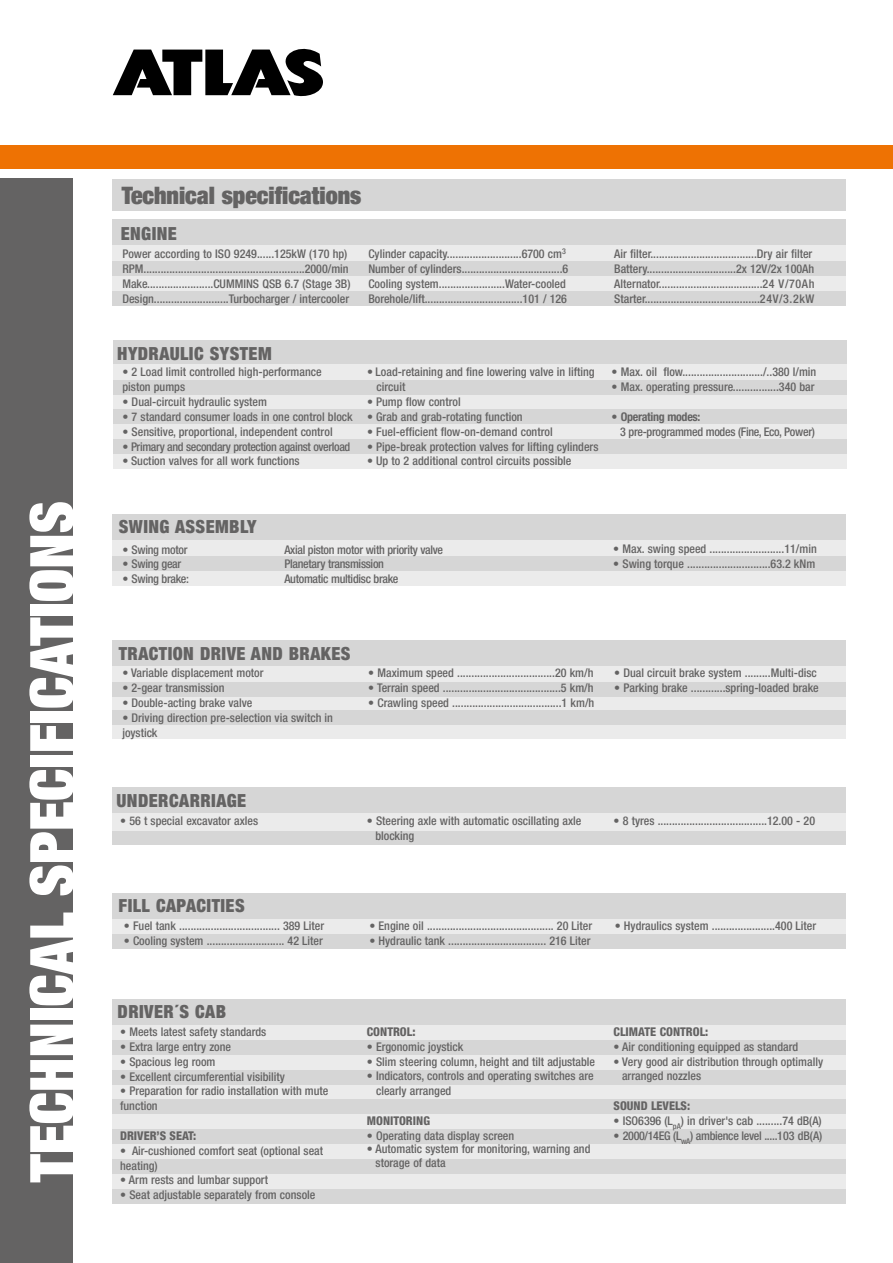
<style>
.page{position:relative;width:893px;height:1263px;background:#fff}
.page>*{position:absolute;margin:0;border:0;box-sizing:border-box;transform-origin:0 0}
.t1{font:900 condensed 60px "Helvetica Neue LT Com";color:#fff}
.t2{font:900 condensed 24px "Helvetica Neue LT Com";color:#646363}
.t3{font:900 condensed 18px "Helvetica 97";letter-spacing:.025em;color:#646363}
.t4{font:500 condensed 12px/14.9px "Helvetica Neue LT Com";color:#646363}
.t5{font:500 condensed 12px "Helvetica Neue LT Com";letter-spacing:-.025em;color:#646363}
.t6{font:800 condensed 12px "Helvetica 87";color:#646363}
.t7{font:500 condensed 12px "Helvetica Neue LT Com";letter-spacing:-.03em;color:#646363}
.t8{font:700 condensed 12px "Helvetica Neue";letter-spacing:-.025em;color:#646363}
.s1{font-family:"Helvetica Neue LT Com";font-weight:500}
</style>
<div class="page">
<svg style="left:113px;top:48px;width:210px;height:49px"></svg>
<div style="left:0;top:179px;width:72px;height:1084px;background:#646363"></div>
<div style="left:0;top:145px;width:893px;height:24px;background:#ee7203"></div>
<div style="left:113px;top:179px;width:733px;height:32px;background:#d6d6d6"></div>
<div style="left:113px;top:1024px;width:733px;height:178px;background:#ebebeb"></div>
<div style="left:113px;top:1040px;width:733px;height:15px;background:#d6d6d6"></div>
<div style="left:113px;top:1069px;width:733px;height:15px;background:#d6d6d6"></div>
<div style="left:113px;top:1099px;width:733px;height:15px;background:#d6d6d6"></div>
<div style="left:113px;top:1129px;width:733px;height:15px;background:#d6d6d6"></div>
<div style="left:113px;top:1159px;width:733px;height:15px;background:#d6d6d6"></div>
<div style="left:113px;top:1188px;width:733px;height:15px;background:#d6d6d6"></div>
<div style="left:113px;top:999px;width:733px;height:25px;background:#d6d6d6"></div>
<div style="left:113px;top:539px;width:733px;height:47px;background:#ebebeb"></div>
<div style="left:113px;top:556px;width:733px;height:15px;background:#d6d6d6"></div>
<div style="left:113px;top:514px;width:733px;height:26px;background:#d6d6d6"></div>
<div style="left:113px;top:665px;width:733px;height:74px;background:#ebebeb"></div>
<div style="left:113px;top:682px;width:733px;height:15px;background:#d6d6d6"></div>
<div style="left:113px;top:710px;width:733px;height:15px;background:#d6d6d6"></div>
<div style="left:113px;top:640px;width:733px;height:25px;background:#d6d6d6"></div>
<div style="left:113px;top:919px;width:733px;height:30px;background:#ebebeb"></div>
<div style="left:113px;top:934px;width:733px;height:15px;background:#d6d6d6"></div>
<div style="left:113px;top:893px;width:733px;height:25px;background:#d6d6d6"></div>
<div style="left:113px;top:341px;width:733px;height:25px;background:#d6d6d6"></div>
<div style="left:113px;top:365px;width:733px;height:104px;background:#ebebeb"></div>
<div style="left:113px;top:380px;width:733px;height:15px;background:#d6d6d6"></div>
<div style="left:113px;top:409px;width:733px;height:15px;background:#d6d6d6"></div>
<div style="left:113px;top:439px;width:733px;height:15px;background:#d6d6d6"></div>
<div style="left:113px;top:244px;width:733px;height:62px;background:#ebebeb"></div>
<div style="left:113px;top:219px;width:733px;height:25px;background:#d6d6d6"></div>
<div style="left:113px;top:261px;width:733px;height:15px;background:#d6d6d6"></div>
<div style="left:113px;top:291px;width:733px;height:15px;background:#d6d6d6"></div>
<div style="left:113px;top:787px;width:733px;height:58px;background:#d6d6d6"></div>
<div style="left:113px;top:813px;width:733px;height:17px;background:#ebebeb"></div>
<h1 class="t1" style="left:14px;top:1182px;width:683px;rotate:-90deg">TECHNICAL SPECIFICATIONS</h1>
<h2 class="t2" style="left:122px;top:180px;width:241px">Technical specifications</h2>
<h3 class="t3" style="left:121px;top:223px;width:58px">ENGINE</h3>
<p class="t4" style="left:122px;top:246px;width:230px">Power according to ISO 9249......125kW (170 hp)<br>RPM........................................................2000/min Make.......................CUMMINS QSB 6.7 (Stage 3B)<br>Design..........................Turbocharger / intercooler</p>
<p class="t4" style="left:368px;top:246px;width:201px">Cylinder capacity..........................6700 cm<sup>3<br></sup>Number of cylinders...................................6<br>Cooling system.......................Water-cooled Borehole/lift..................................101 / 126</p>
<p class="t4" style="left:614px;top:246px;width:202px">Air filter.....................................Dry air filter Battery...............................2x 12V/2x 100Ah Alternator....................................24 V/70Ah Starter........................................24V/3.2kW</p>
<h3 class="t3" style="left:117px;top:342px;width:156px">HYDRAULIC SYSTEM</h3>
<p class="t4" style="left:122px;top:364px;width:201px">• 2 Load limit controlled high-performance piston pumps</p>
<p class="t4" style="left:122px;top:394px;width:146px">• Dual-circuit hydraulic system</p>
<p class="t4" style="left:122px;top:409px;width:232px">• 7 standard consumer loads in one control block</p>
<p class="t4" style="left:122px;top:424px;width:212px">• Sensitive, proportional, independent control</p>
<p class="t7" style="left:122px;top:439px;width:229px">• Primary and secondary protection against overload</p>
<p class="t4" style="left:122px;top:454px;width:179px">• Suction valves for all work functions</p>
<p class="t4" style="left:377px;top:364px;width:220px;text-indent:-10px">• Load-retaining and fine lowering valve in lifting circuit</p>
<p class="t4" style="left:367px;top:394px;width:95px">• Pump flow control</p>
<p class="t4" style="left:367px;top:409px;width:157px">• Grab and grab-rotating function</p>
<p class="t4" style="left:367px;top:424px;width:187px">• Fuel-efficient flow-on-demand control</p>
<p class="t4" style="left:367px;top:439px;width:233px">• Pipe-break protection valves for lifting cylinders</p>
<p class="t4" style="left:367px;top:454px;width:206px">• Up to 2 additional control circuits possible</p>
<p class="t4" style="left:612px;top:364px;width:206px">• Max. oil flow............................/..380 l/min</p>
<p class="t4" style="left:612px;top:379px;width:204px">• Max. operating pressure................340 bar</p>
<p class="t8" style="left:612px;top:409px;width:90px"><span class="s1">•</span> Operating modes:</p>
<p class="t5" style="left:620px;top:424px;width:196px">3 pre-programmed modes (Fine, Eco, Power)</p>
<h3 class="t3" style="left:119px;top:516px;width:139px">SWING ASSEMBLY</h3>
<p class="t5" style="left:122px;top:542px;width:67px">• Swing motor</p>
<p class="t5" style="left:284px;top:542px;width:160px">Axial piston motor with priority valve</p>
<p class="t5" style="left:122px;top:557px;width:60px">• Swing gear</p>
<p class="t5" style="left:284px;top:557px;width:101px">Planetary transmission</p>
<p class="t5" style="left:122px;top:572px;width:68px">• Swing brake:</p>
<p class="t5" style="left:284px;top:572px;width:116px">Automatic multidisc brake</p>
<p class="t4" style="left:613px;top:541px;width:205px">• Max. swing speed ..........................11/min</p>
<p class="t4" style="left:613px;top:556px;width:203px">• Swing torque .............................63.2 kNm</p>
<h3 class="t3" style="left:119px;top:642px;width:233px">TRACTION DRIVE AND BRAKES</h3>
<p class="t4" style="left:122px;top:665px;width:143px">• Variable displacement motor</p>
<p class="t4" style="left:122px;top:680px;width:104px">• 2-gear transmission</p>
<p class="t4" style="left:122px;top:695px;width:132px">• Double-acting brake valve</p>
<p class="t4" style="left:122px;top:710px;width:212px">• Driving direction pre-selection via switch in joystick</p>
<p class="t4" style="left:368px;top:665px;width:227px">• Maximum speed ..................................20 km/h</p>
<p class="t4" style="left:368px;top:680px;width:227px">• Terrain speed .........................................5 km/h</p>
<p class="t4" style="left:368px;top:695px;width:227px">• Crawling speed ......................................1 km/h</p>
<p class="t4" style="left:614px;top:665px;width:204px">• Dual circuit brake system .........Multi-disc</p>
<p class="t4" style="left:614px;top:680px;width:206px">• Parking brake ............spring-loaded brake</p>
<h3 class="t3" style="left:117px;top:789px;width:131px">UNDERCARRIAGE</h3>
<p class="t4" style="left:120px;top:814px;width:139px">• 56 t special excavator axles</p>
<p class="t4" style="left:375px;top:814px;width:208px;text-indent:-9px">• Steering axle with automatic oscillating axle blocking</p>
<p class="t4" style="left:614px;top:814px;width:203px">• 8 tyres ......................................12.00 - 20</p>
<h3 class="t3" style="left:119px;top:894px;width:128px">FILL CAPACITIES</h3>
<p class="t4" style="left:124px;top:918px;width:202px">• Fuel tank ................................... 389 Liter</p>
<p class="t4" style="left:124px;top:933px;width:201px">• Cooling system ........................... 42 Liter</p>
<h3 class="t3" style="left:118px;top:1000px;width:110px">DRIVER´S CAB</h3>
<p class="t4" style="left:120px;top:1024px;width:148px">• Meets latest safety standards</p>
<p class="t4" style="left:120px;top:1039px;width:112px">• Extra large entry zone</p>
<p class="t4" style="left:120px;top:1054px;width:97px">• Spacious leg room</p>
<p class="t4" style="left:120px;top:1069px;width:166px">• Excellent circumferential visibility</p>
<p class="t4" style="left:120px;top:1083px;width:210px">• Preparation for radio installation with mute function</p>
<p class="t6" style="left:120px;top:1128px;width:78px">DRIVER’S SEAT:</p>
<p class="t4" style="left:120px;top:1143px;width:204px">• Air-cushioned comfort seat (optional seat heating)</p>
<p class="t4" style="left:120px;top:1173px;width:149px">• Arm rests and lumbar support</p>
<p class="t4" style="left:120px;top:1187px;width:197px">• Seat adjustable separately from console</p>
<p class="t4" style="left:369px;top:918px;width:224px">• Engine oil ............................................ 20 Liter</p>
<p class="t4" style="left:369px;top:933px;width:223px">• Hydraulic tank .................................. 216 Liter</p>
<p class="t4" style="left:615px;top:918px;width:203px">• Hydraulics system ......................400 Liter</p>
<p class="t6" style="left:367px;top:1024px;width:50px">CONTROL:</p>
<p class="t4" style="left:367px;top:1039px;width:98px">• Ergonomic joystick</p>
<p class="t4" style="left:367px;top:1054px;width:230px">• Slim steering column, height and tilt adjustable</p>
<p class="t4" style="left:376px;top:1069px;width:219px;text-indent:-9px">• Indicators, controls and operating switches are clearly arranged</p>
<p class="t6" style="left:367px;top:1113px;width:65px">MONITORING</p>
<p class="t4" style="left:367px;top:1128px;width:149px">• Operating data display screen</p>
<p class="t4" style="left:376px;top:1142px;width:216px;line-height:13.5px;text-indent:-9px">• Automatic system for monitoring, warning and storage of data</p>
<p class="t6" style="left:614px;top:1024px;width:96px">CLIMATE CONTROL:</p>
<p class="t4" style="left:614px;top:1039px;width:186px">• Air conditioning equipped as standard</p>
<p class="t4" style="left:622px;top:1054px;width:203px;text-indent:-9px">• Very good air distribution through optimally arranged nozzles</p>
<p class="t6" style="left:614px;top:1098px;width:78px">SOUND LEVELS:</p>
<p class="t4" style="left:614px;top:1113px;width:210px">• ISO6396 (L<sub>pA</sub>) in driver's cab .........74 dB(A)</p>
<p class="t5" style="left:614px;top:1128px;width:210px">• 2000/14EG (L<sub>wA</sub>) ambience level .....103 dB(A)</p>
</div>
